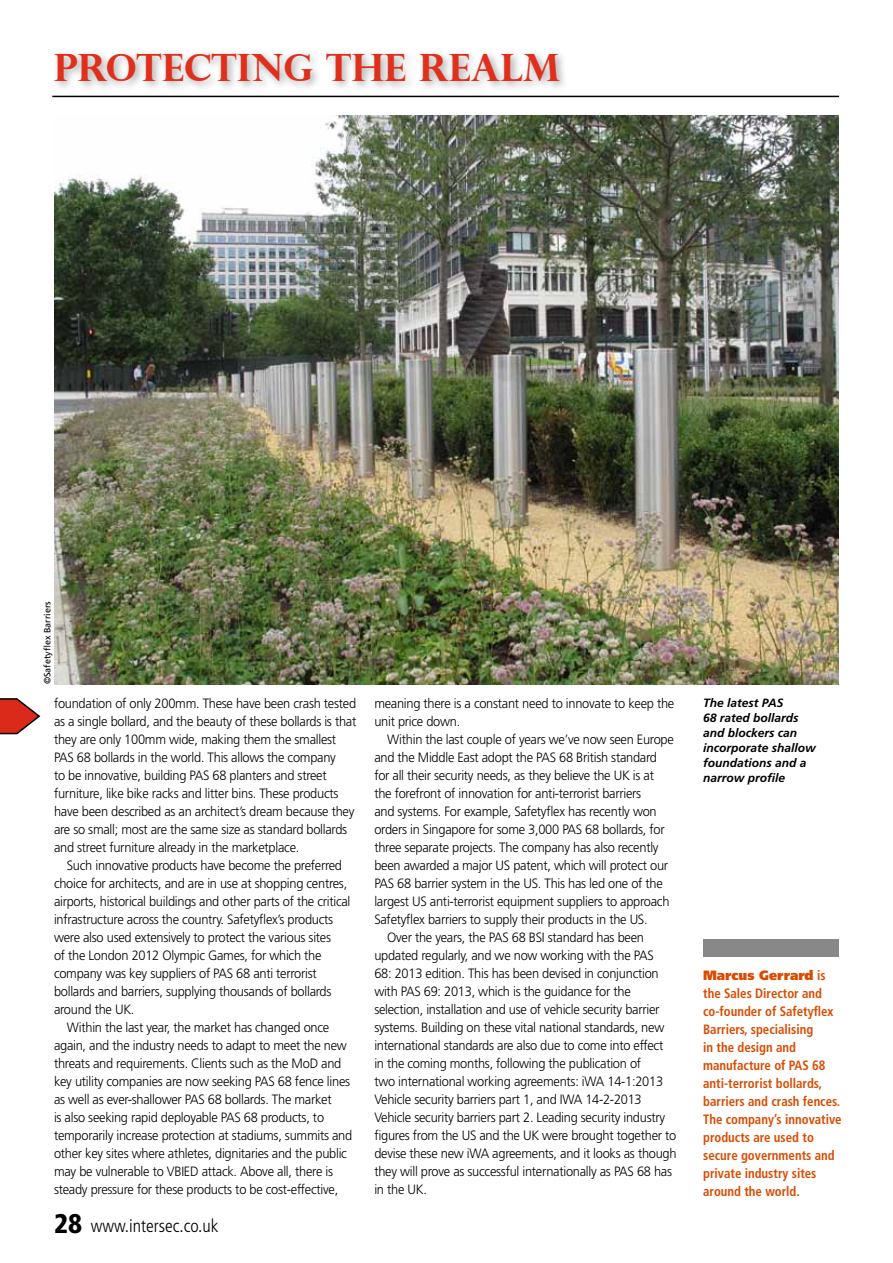
<style>
.page{position:relative;width:893px;height:1263px;background:#fff}
.page>*{position:absolute;margin:0;border:0;box-sizing:border-box;transform-origin:0 0}
.t1{font:700 37.65px "Perpetua Titling";color:#df301d}
.t2{font:300 condensed 18px "Frutiger";color:#000}
.t3{font:300 13.5px/18px "Frutiger";letter-spacing:-.02em;color:#000;scale:.95 1}
.t4{font:700 condensed 13.5px/18px "Frutiger";color:#da4b00;scale:.95 1}
.t5{font:italic 700 12px/15px "Frutiger";color:#000}
.t6{font:9px "Frutiger";color:#000}
.s1{font-weight:900;font-size:27px}
.s2{font-weight:900;font-stretch:normal}
</style>
<div class="page">
<svg style="left:0;top:698px;width:41px;height:37px"></svg>
<div style="left:51px;top:49px;width:519px;height:43px;background:#000;opacity:.35"></div>
<hr style="left:52px;top:96px;width:787px;height:1px;background:#000">
<img style="left:54px;top:116px;width:785px;height:569px">
<div style="left:703px;top:940px;width:136px;height:17px;background:#888"></div>
<h1 class="t1" style="left:54px;top:44px;width:508px">PROTECTING THE REALM</h1>
<p class="t6" style="left:42px;top:684px;width:85px;rotate:-90deg">©Safetyflex Barriers</p>
<p class="t3" style="left:54px;top:694px;width:320px">foundation of only 200mm. These have been crash tested as a single bollard, and the beauty of these bollards is that they are only 100mm wide, making them the smallest PAS 68 bollards in the world. This allows the company<br>to be innovative, building PAS 68 planters and street furniture, like bike racks and litter bins. These products have been described as an architect’s dream because they are so small; most are the same size as standard bollards and street furniture already in the marketplace.</p>
<p class="t3" style="left:67px;top:856px;width:291px">Such innovative products have become the preferred</p>
<p class="t3" style="left:54px;top:874px;width:310px">choice for architects, and are in use at shopping centres,</p>
<p class="t3" style="left:54px;top:892px;width:314px">airports, historical buildings and other parts of the critical</p>
<p class="t3" style="left:54px;top:910px;width:295px">infrastructure across the country. Safetyflex’s products</p>
<p class="t3" style="left:54px;top:928px;width:293px">were also used extensively to protect the various sites</p>
<p class="t3" style="left:54px;top:946px;width:283px">of the London 2012 Olympic Games, for which the</p>
<p class="t3" style="left:54px;top:964px;width:278px">company was key suppliers of PAS 68 anti terrorist</p>
<p class="t3" style="left:54px;top:982px;width:294px">bollards and barriers, supplying thousands of bollards</p>
<p class="t3" style="left:54px;top:1000px;width:86px">around the UK.</p>
<p class="t3" style="left:67px;top:1018px;width:278px">Within the last year, the market has changed once</p>
<p class="t3" style="left:54px;top:1036px;width:310px">again, and the industry needs to adapt to meet the new</p>
<p class="t3" style="left:54px;top:1054px;width:304px">threats and requirements. Clients such as the MoD and</p>
<p class="t3" style="left:54px;top:1072px;width:313px">key utility companies are now seeking PAS 68 fence lines</p>
<p class="t3" style="left:54px;top:1090px;width:294px">as well as ever-shallower PAS 68 bollards. The market</p>
<p class="t3" style="left:54px;top:1108px;width:286px">is also seeking rapid deployable PAS 68 products, to</p>
<p class="t3" style="left:54px;top:1126px;width:315px">temporarily increase protection at stadiums, summits and</p>
<p class="t3" style="left:54px;top:1144px;width:310px">other key sites where athletes, dignitaries and the public</p>
<p class="t3" style="left:54px;top:1162px;width:295px">may be vulnerable to VBIED attack. Above all, there is</p>
<p class="t3" style="left:54px;top:1180px;width:301px">steady pressure for these products to be cost-effective,</p>
<h2 class="t2" style="left:54px;top:1215px;width:166px"><span class="s1">28</span> www.intersec.co.uk</h2>
<p class="t3" style="left:374px;top:694px;width:317px">meaning there is a constant need to innovate to keep the unit price down.</p>
<p class="t3" style="left:387px;top:730px;width:303px">Within the last couple of years we’ve now seen Europe</p>
<p class="t3" style="left:374px;top:748px;width:299px">and the Middle East adopt the PAS 68 British standard</p>
<p class="t3" style="left:374px;top:766px;width:296px">for all their security needs, as they believe the UK is at</p>
<p class="t3" style="left:374px;top:784px;width:282px">the forefront of innovation for anti-terrorist barriers</p>
<p class="t3" style="left:374px;top:802px;width:299px">and systems. For example, Safetyflex has recently won</p>
<p class="t3" style="left:374px;top:820px;width:307px">orders in Singapore for some 3,000 PAS 68 bollards, for</p>
<p class="t3" style="left:374px;top:838px;width:301px">three separate projects. The company has also recently</p>
<p class="t3" style="left:374px;top:856px;width:311px">been awarded a major US patent, which will protect our</p>
<p class="t3" style="left:374px;top:874px;width:305px">PAS 68 barrier system in the US. This has led one of the</p>
<p class="t3" style="left:374px;top:892px;width:312px">largest US anti-terrorist equipment suppliers to approach</p>
<p class="t3" style="left:374px;top:910px;width:289px">Safetyflex barriers to supply their products in the US.</p>
<p class="t3" style="left:387px;top:928px;width:272px">Over the years, the PAS 68 BSI standard has been</p>
<p class="t3" style="left:374px;top:946px;width:296px">updated regularly, and we now working with the PAS</p>
<p class="t3" style="left:374px;top:964px;width:301px">68: 2013 edition. This has been devised in conjunction</p>
<p class="t3" style="left:374px;top:982px;width:271px">with PAS 69: 2013, which is the guidance for the</p>
<p class="t3" style="left:374px;top:1000px;width:302px">selection, installation and use of vehicle security barrier</p>
<p class="t3" style="left:374px;top:1018px;width:307px">systems. Building on these vital national standards, new</p>
<p class="t3" style="left:374px;top:1036px;width:306px">international standards are also due to come into effect</p>
<p class="t3" style="left:374px;top:1054px;width:282px">in the coming months, following the publication of</p>
<p class="t3" style="left:374px;top:1072px;width:305px">two international working agreements: iWA 14-1:2013</p>
<p class="t3" style="left:374px;top:1090px;width:283px">Vehicle security barriers part 1, and IWA 14-2-2013</p>
<p class="t3" style="left:374px;top:1108px;width:308px">Vehicle security barriers part 2. Leading security industry</p>
<p class="t3" style="left:374px;top:1126px;width:319px">figures from the US and the UK were brought together to</p>
<p class="t3" style="left:374px;top:1144px;width:320px">devise these new iWA agreements, and it looks as though</p>
<p class="t3" style="left:374px;top:1162px;width:315px">they will prove as successful internationally as PAS 68 has</p>
<p class="t3" style="left:374px;top:1180px;width:57px">in the UK.</p>
<p class="t5" style="left:703px;top:695px;width:114px">The latest PAS<br>68 rated bollards and blockers can incorporate shallow foundations and a narrow profile</p>
<p class="t4" style="left:703px;top:966px;width:147px"><span class="s2">Marcus Gerrard</span> is the Sales Director and co-founder of Safetyflex<br>Barriers, specialising<br>in the design and manufacture of PAS 68 anti-terrorist bollards, barriers and crash fences.<br>The company’s innovative products are used to secure governments and private industry sites around the world.</p>
</div>
